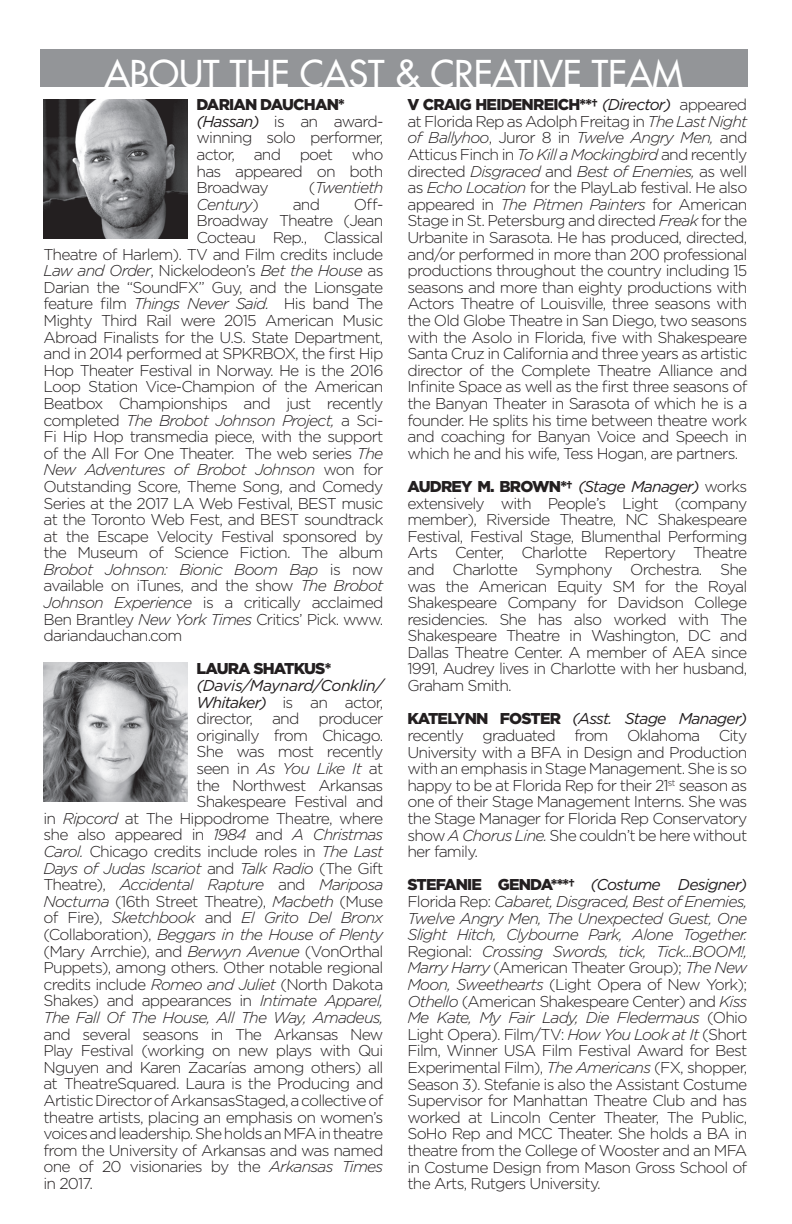
<style>
.page{position:relative;width:792px;height:1224px;background:#fff}
.page>*{position:absolute;margin:0;border:0;box-sizing:border-box;transform-origin:0 0}
.t1{font:36px "Futura";color:#fff}
.t2{font:300 15.6px/16.6px "Gotham";letter-spacing:-.05em;color:#231f20;text-align:justify}
.t3{font:italic 300 15.6px "Gotham";letter-spacing:-.05em;color:#231f20}
.t4{font:900 15.6px "Gotham";letter-spacing:-.05em;color:#231f20}
.s1{font-weight:900}
.s2{font-weight:400;font-style:italic}
.s3{font-style:italic}
.s4{font-style:normal}
</style>
<div class="page">
<div style="left:40px;top:49px;width:707px;height:38px;background:#939598"></div>
<img style="left:44px;top:99px;width:144px;height:140px">
<img style="left:44px;top:662px;width:144px;height:139px">
<h1 class="t1" style="left:105px;top:50px;width:580px">ABOUT THE CAST &amp; CREATIVE TEAM</h1>
<p class="t2" style="left:197px;top:96px;width:188px;text-align:left"><span class="s1">DARIAN DAUCHAN* </span><span class="s2">(Hassan)</span> is an award&shy;winning solo performer, actor, and poet who has appeared on both<br>Broadway</p>
<p class="t2" style="left:407px;top:96px;width:341px"><span class="s1">V CRAIG HEIDENREICH**†</span> <span class="s2">(Director)</span> appeared at Florida Rep as Adolph Freitag in <span class="s3">The Last Night of Ballyhoo</span>, Juror 8 in <span class="s3">Twelve Angry Men,</span> and Atticus Finch in <span class="s3">To Kill a Mockingbird</span> and recently directed <span class="s3">Disgraced</span> and <span class="s3">Best of Enemies,</span> as well as <span class="s3">Echo Location</span> for the PlayLab festival. He also appeared in <span class="s3">The Pitmen Painters</span> for American Stage in St. Petersburg and directed <span class="s3">Freak</span> for the Urbanite in Sarasota. He has produced, directed, and/or performed in more than 200 professional productions throughout the country including 15 seasons and more than eighty productions with Actors Theatre of Louisville, three seasons with the Old Globe Theatre in San Diego, two seasons with the Asolo in Florida, five with Shakespeare Santa Cruz in California and three years as artistic director of the Complete Theatre Alliance and Infinite Space as well as the first three seasons of the Banyan Theater in Sarasota of which he is a founder. He splits his time between theatre work and coaching for Banyan Voice and Speech in which he and his wife, Tess Hogan, are partners.</p>
<p class="t2" style="left:407px;top:478px;width:341px"><span class="s1">AUDREY M. BROWN*†</span> <span class="s2">(Stage Manager)</span> works extensively with People’s Light (company member), Riverside Theatre, NC Shakespeare Festival, Festival Stage, Blumenthal Performing Arts Center, Charlotte Repertory Theatre and Charlotte Symphony Orchestra. She was the American Equity SM for the Royal Shakespeare Company for Davidson College residencies. She has also worked with The Shakespeare Theatre in Washington, DC and Dallas Theatre Center. A member of AEA since 1991, Audrey lives in Charlotte with her husband, Graham Smith.</p>
<p class="t2" style="left:407px;top:710px;width:341px"><span class="s1">KATELYNN FOSTER</span> <span class="s2">(Asst. Stage Manager) </span>recently graduated from Oklahoma City University with a BFA in Design and Production with an emphasis in Stage Management. She is so happy to be at Florida Rep for their 21<sup>st</sup> season as one of their Stage Management Interns. She was the Stage Manager for Florida Rep Conservatory show <span class="s3">A Chorus Line.</span> She couldn’t be here without her family.</p>
<p class="t2" style="left:407px;top:876px;width:341px"><span class="s1">STEFANIE GENDA***†</span> <span class="s2">(Costume Designer)<br></span>Florida Rep: <span class="s3">Cabaret, Disgraced, Best of Enemies, Twelve Angry Men, The Unexpected Guest, One Slight Hitch, Clybourne Park, Alone Together.<br></span>Regional: <span class="s3">Crossing Swords, tick, Tick...BOOM!, Marry Harry</span> (American Theater Group); <span class="s3">The New Moon, Sweethearts</span> (Light Opera of New York); <span class="s3">Othello</span> (American Shakespeare Center) and <span class="s3">Kiss Me Kate, My Fair Lady, Die Fledermaus</span> (Ohio Light Opera). Film/TV: <span class="s3">How You Look at It</span> (Short Film, Winner USA Film Festival Award for Best Experimental Film), <span class="s3">The Americans</span> (FX, shopper, Season 3). Stefanie is also the Assistant Costume Supervisor for Manhattan Theatre Club and has worked at Lincoln Center Theater, The Public, SoHo Rep and MCC Theater. She holds a BA in theatre from the College of Wooster and an MFA in Costume Design from Mason Gross School of the Arts, Rutgers University.</p>
<p class="t3" style="left:309px;top:178px;width:76px"><span class="s4">(</span>Twentieth</p>
<p class="t3" style="left:197px;top:194px;width:64px">Century<span class="s4">)</span></p>
<p class="t2" style="left:293px;top:196px;width:29px">and</p>
<p class="t2" style="left:354px;top:196px;width:31px">Off-</p>
<p class="t2" style="left:197px;top:212px;width:188px">Broadway Theatre (Jean</p>
<p class="t2" style="left:197px;top:229px;width:188px">Cocteau Rep., Classical</p>
<p class="t2" style="left:44px;top:245px;width:341px">Theatre of Harlem). TV and Film credits include</p>
<p class="t3" style="left:44px;top:261px;width:341px">Law and Order<span class="s4">, Nickelodeon’s</span> Bet the House <span class="s4">as</span></p>
<p class="t2" style="left:44px;top:279px;width:341px">Darian the “SoundFX” Guy, and the Lionsgate</p>
<p class="t2" style="left:44px;top:295px;width:341px">feature film <span class="s3">Things Never Said.</span> His band The</p>
<p class="t2" style="left:44px;top:312px;width:341px">Mighty Third Rail were 2015 American Music</p>
<p class="t2" style="left:44px;top:328px;width:341px">Abroad Finalists for the U.S. State Department,</p>
<p class="t2" style="left:44px;top:345px;width:341px">and in 2014 performed at SPKRBOX, the first Hip</p>
<p class="t2" style="left:44px;top:362px;width:341px">Hop Theater Festival in Norway. He is the 2016</p>
<p class="t2" style="left:44px;top:378px;width:341px">Loop Station Vice-Champion of the American</p>
<p class="t2" style="left:44px;top:395px;width:341px">Beatbox Championships and just recently</p>
<p class="t3" style="left:44px;top:410px;width:341px"><span class="s4">completed</span> The Brobot Johnson Project, <span class="s4">a Sci-</span></p>
<p class="t2" style="left:44px;top:428px;width:341px">Fi Hip Hop transmedia piece, with the support</p>
<p class="t2" style="left:44px;top:444px;width:341px">of the All For One Theater. The web series <span class="s3">The</span></p>
<p class="t3" style="left:44px;top:460px;width:341px">New Adventures of Brobot Johnson <span class="s4">won for</span></p>
<p class="t2" style="left:44px;top:478px;width:341px">Outstanding Score, Theme Song, and Comedy</p>
<p class="t2" style="left:44px;top:494px;width:341px">Series at the 2017 LA Web Festival, BEST music</p>
<p class="t2" style="left:44px;top:511px;width:341px">at the Toronto Web Fest, and BEST soundtrack</p>
<p class="t2" style="left:44px;top:527px;width:341px">at the Escape Velocity Festival sponsored by</p>
<p class="t2" style="left:44px;top:544px;width:341px">the Museum of Science Fiction. The album</p>
<p class="t3" style="left:44px;top:560px;width:341px">Brobot Johnson: Bionic Boom Bap <span class="s4">is now</span></p>
<p class="t2" style="left:44px;top:577px;width:341px">available on iTunes, and the show <span class="s3">The Brobot</span></p>
<p class="t2" style="left:44px;top:594px;width:341px"><span class="s3">Johnson Experience</span> is a critically acclaimed</p>
<p class="t2" style="left:44px;top:610px;width:341px">Ben Brantley <span class="s3">New York Times</span> Critics’ Pick. www.</p>
<p class="t2" style="left:44px;top:627px;width:140px">dariandauchan.com</p>
<p class="t4" style="left:197px;top:658px;width:136px">LAURA SHATKUS*</p>
<p class="t2" style="left:43px;top:677px;width:342px;text-align:right"><span class="s2">(Davis/Maynard/Conklin/<br>Whitaker)</span> is an actor,<br>director, and producer<br>originally from Chicago.<br>She was most recently<br>seen in <span class="s3">As You Like It</span> at<br>the Northwest Arkansas<br>Shakespeare Festival and<br>in <span class="s3">Ripcord</span> at The Hippodrome Theatre, where she also appeared in <span class="s3">1984</span> and <span class="s3">A Christmas Carol.</span> Chicago credits include roles in <span class="s3">The Last Days of Judas Iscariot</span> and <span class="s3">Talk Radio</span> (The Gift Theatre), <span class="s3">Accidental Rapture</span> and <span class="s3">Mariposa Nocturna</span> (16th Street Theatre), <span class="s3">Macbeth</span> (Muse of Fire), <span class="s3">Sketchbook</span> and <span class="s3">El Grito Del Bronx </span>(Collaboration), <span class="s3">Beggars in the House of Plenty </span>(Mary Arrchie), and <span class="s3">Berwyn Avenue</span> (VonOrthal Puppets), among others. Other notable regional credits include <span class="s3">Romeo and Juliet</span> (North Dakota Shakes) and appearances in <span class="s3">Intimate Apparel, The Fall Of The House, All The Way, Amadeus,</span></p>
<p class="t2" style="left:43px;top:1025px;width:341px">and several seasons in The Arkansas New Play Festival (working on new plays with Qui Nguyen and Karen Zacarías among others) all at TheatreSquared. Laura is the Producing and Artistic Director of ArkansasStaged, a collective of theatre artists, placing an emphasis on women’s voices and leadership. She holds an MFA in theatre from the University of Arkansas and was named one of 20 visionaries by the <span class="s3">Arkansas Times </span>in 2017.</p>
</div>
